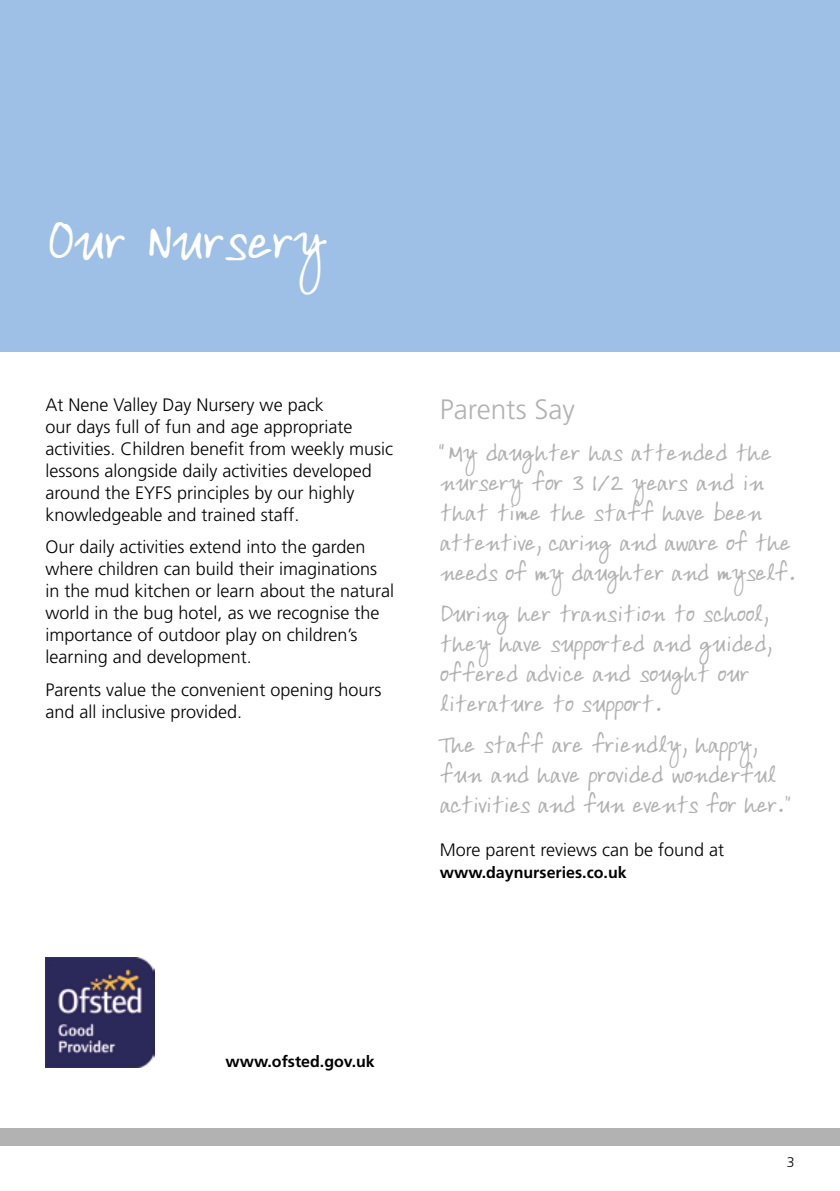
<style>
.page{position:relative;width:840px;height:1191px;background:#fff}
.page>*{position:absolute;margin:0;border:0;box-sizing:border-box;transform-origin:0 0}
.t1{font:48px "Lumpy";color:#fff}
.t2{font:300 28px "Frutiger";color:#b3b2b2}
.t3{font:21px/30px "Lumpy";color:#b3b2b2}
.t4{font:300 18px/22px "Frutiger";color:#000}
.t5{font:700 16px "Frutiger";color:#000}
.t6{font:300 14px "Frutiger";color:#000}
</style>
<div class="page">
<div style="left:0;top:0;width:839px;height:351px;background:#9fc0e6"></div>
<div style="left:0;top:1128px;width:839px;height:17px;background:#b3b2b2"></div>
<img style="left:45px;top:957px;width:110px;height:110px">
<h1 class="t1" style="left:45px;top:213px;width:282px">Our Nursery</h1>
<p class="t4" style="left:45px;top:393px;width:349px">At Nene Valley Day Nursery we pack<br>our days full of fun and age appropriate activities. Children benefit from weekly music lessons alongside daily activities developed around the EYFS principles by our highly knowledgeable and trained staff.</p>
<p class="t4" style="left:45px;top:536px;width:350px">Our daily activities extend into the garden where children can build their imaginations in the mud kitchen or learn about the natural world in the bug hotel, as we recognise the importance of outdoor play on children’s learning and development.</p>
<p class="t4" style="left:45px;top:679px;width:337px">Parents value the convenient opening hours and all inclusive provided.</p>
<h2 class="t2" style="left:439px;top:394px;width:136px">Parents Say</h2>
<p class="t3" style="left:439px;top:438px;width:355px">“My daughter has attended the nursery for 3 1/2 years and in that time the staff have been attentive, caring and aware of the needs of my daughter and myself.</p>
<p class="t3" style="left:439px;top:598px;width:333px">During her transition to school, they have supported and guided, offered advice and sought our literature to support.</p>
<p class="t3" style="left:439px;top:729px;width:351px">The staff are friendly, happy, fun and have provided wonderful activities and fun events for her.”</p>
<p class="t4" style="left:439px;top:839px;width:286px">More parent reviews can be found at</p>
<p class="t5" style="left:439px;top:863px;width:188px">www.daynurseries.co.uk</p>
<p class="t5" style="left:225px;top:1052px;width:151px">www.ofsted.gov.uk</p>
<p class="t6" style="left:786px;top:1154px;width:9px">3</p>
</div>
